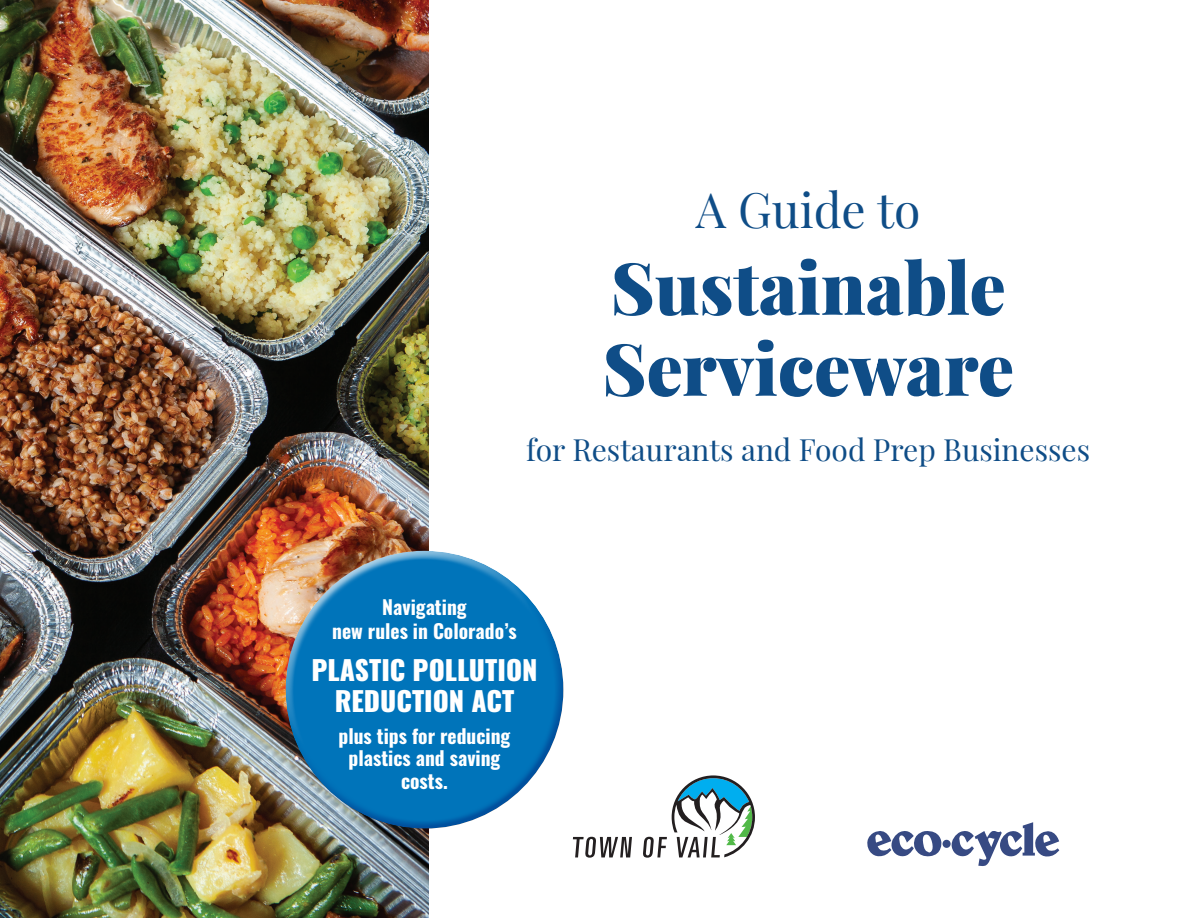
<style>
.page{position:relative;width:1188px;height:918px;background:#fff}
.page>*{position:absolute;margin:0;border:0;box-sizing:border-box;transform-origin:0 0}
.t1{font:900 72px/81px "Playfair Display";color:#0f4d87}
.t2{font:48px "Playfair Display";color:#0f4d87}
.t3{font:30px "Playfair Display";color:#0f4d87}
.t4{font:800 27px/31.5px "Oswald";color:#fff;text-align:center}
.t5{font:700 19.5px/22.5px "Oswald";color:#fff;text-align:center}
</style>
<div class="page">
<img style="left:0;top:0;width:428px;height:918px">
<div style="left:284px;top:549px;width:266px;height:210px;background:#fff;opacity:.75"></div>
<div style="left:291px;top:595px;width:273px;height:234px;background:#231f20;opacity:.75"></div>
<svg style="left:867px;top:831px;width:76px;height:26px"></svg>
<div style="left:943px;top:840px;width:8px;height:8px;background:#374a83;border-radius:50%"></div>
<svg style="left:951px;top:822px;width:108px;height:44px"></svg>
<svg style="left:573px;top:837px;width:59px;height:21px"></svg>
<svg style="left:643px;top:775px;width:112px;height:83px"></svg>
<p class="t2" style="left:696px;top:172px;width:226px">A Guide to</p>
<p class="t1" style="left:602px;top:241px;width:413px">Sustainable<br>Serviceware</p>
<p class="t3" style="left:526px;top:426px;width:565px">for Restaurants and Food Prep Businesses</p>
<p class="t5" style="left:332px;top:596px;width:186px;line-height:24px">Navigating<br>new rules in Colorado’s</p>
<p class="t4" style="left:311px;top:656px;width:228px">PLASTIC POLLUTION<br>REDUCTION ACT</p>
<p class="t5" style="left:339px;top:726px;width:173px">plus tips for reducing plastics and saving costs.</p>
</div>
